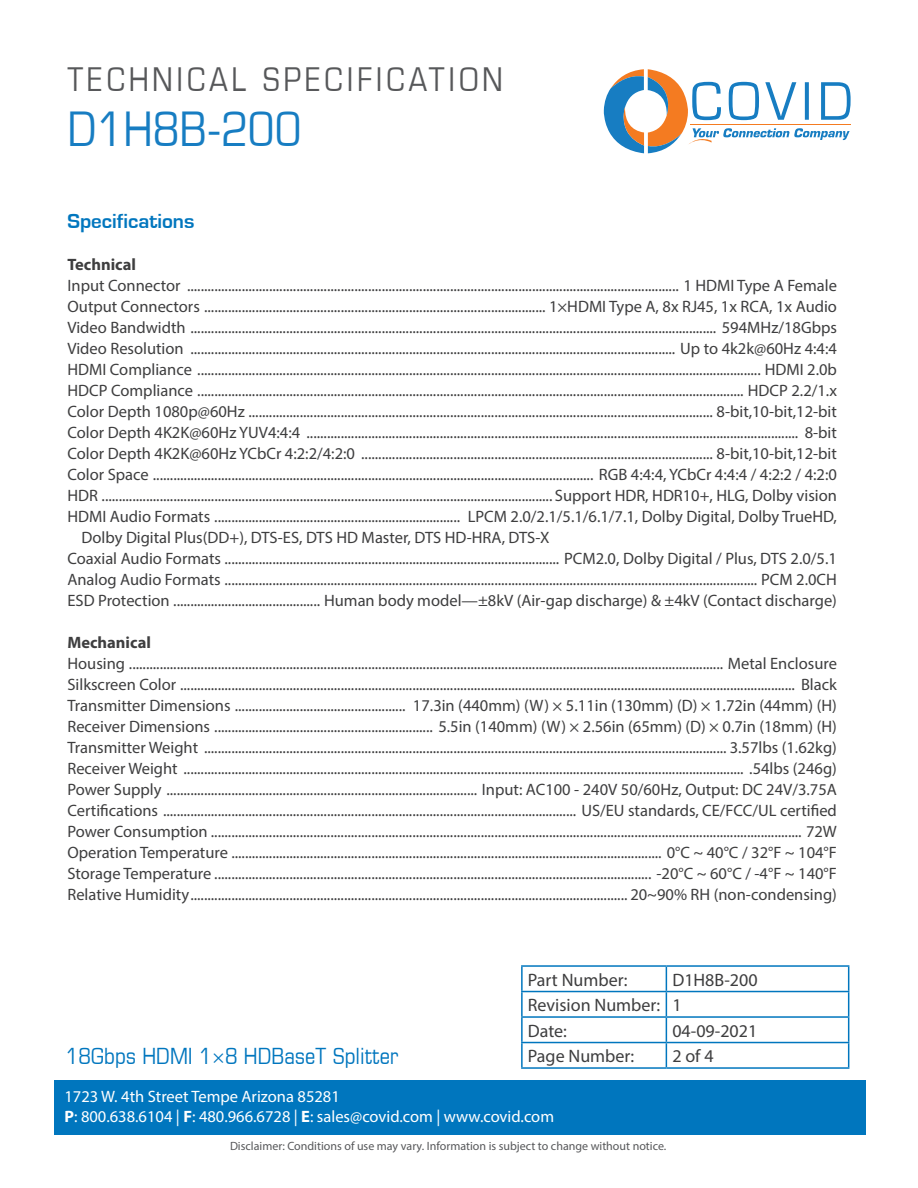
<style>
.page{position:relative;width:918px;height:1188px;background:#fff}
.page>*{position:absolute;margin:0;border:0;box-sizing:border-box;transform-origin:0 0}
.t1{font:condensed 48px "Eurostile";color:#177dc2}
.t2{font:condensed 33px "Eurostile";letter-spacing:.1em;color:#57585a}
.t3{font:condensed 22.5px "Eurostile";color:#0076be}
.t4{font:700 21px "Eurostile";color:#0076be}
.t5{font:18px/25.5px "Myriad Pro";color:#3e3e3f}
.t6{font:16.5px/21px "Myriad Pro";color:#3e3e3f;text-align:justify}
.t7{font:16.5px/19.8px "Myriad Pro";color:#fff}
.t8{font:700 16.5px "Myriad Pro";color:#3e3e3f}
.t9{font:12px "Myriad Pro";color:#57585a}
.s1{font-weight:700}
</style>
<div class="page">
<div style="left:54px;top:1080px;width:812px;height:55px;background:#0076be"></div>
<svg style="left:604px;top:69px;width:247px;height:84px"></svg>
<hr style="left:521px;top:965px;width:145px;height:2px;background:#0076be">
<hr style="left:521px;top:967px;width:2px;height:24px;background:#0076be">
<hr style="left:521px;top:991px;width:145px;height:1px;background:#0076be">
<hr style="left:521px;top:992px;width:2px;height:24px;background:#0076be">
<hr style="left:666px;top:965px;width:183px;height:2px;background:#0076be">
<hr style="left:666px;top:991px;width:183px;height:1px;background:#0076be">
<hr style="left:666px;top:1016px;width:183px;height:2px;background:#0076be">
<hr style="left:666px;top:1042px;width:183px;height:1px;background:#0076be">
<svg style="left:848px;top:967px;width:1px;height:100px"></svg>
<hr style="left:666px;top:1067px;width:183px;height:2px;background:#0076be">
<hr style="left:521px;top:1016px;width:145px;height:2px;background:#0076be">
<hr style="left:521px;top:1018px;width:2px;height:24px;background:#0076be">
<hr style="left:521px;top:1042px;width:145px;height:1px;background:#0076be">
<hr style="left:521px;top:1043px;width:2px;height:24px;background:#0076be">
<svg style="left:666px;top:967px;width:1px;height:100px"></svg>
<hr style="left:521px;top:1067px;width:145px;height:2px;background:#0076be">
<h2 class="t2" style="left:68px;top:60px;width:437px">TECHNICAL SPECIFICATION</h2>
<h1 class="t1" style="left:68px;top:101px;width:235px">D1H8B-200</h1>
<p class="t4" style="left:68px;top:209px;width:129px">Specifications</p>
<p class="t8" style="left:68px;top:254px;width:70px">Technical</p>
<p class="t6" style="left:68px;top:275px;width:771px">Input Connector ................................................................................................................................................ 1 HDMI Type A Female</p>
<p class="t6" style="left:68px;top:296px;width:771px">Output Connectors .................................................................................................... 1×HDMI Type A, 8x RJ45, 1x RCA, 1x Audio</p>
<p class="t6" style="left:67px;top:317px;width:771px">Video Bandwidth .......................................................................................................................................................... 594MHz/18Gbps</p>
<p class="t6" style="left:67px;top:338px;width:771px">Video Resolution .............................................................................................................................................. Up to 4k2k@60Hz 4:4:4</p>
<p class="t6" style="left:67px;top:359px;width:771px">HDMI Compliance ..................................................................................................................................................................... HDMI 2.0b</p>
<p class="t6" style="left:67px;top:380px;width:771px">HDCP Compliance ................................................................................................................................................................ HDCP 2.2/1.x</p>
<p class="t6" style="left:67px;top:401px;width:771px">Color Depth 1080p@60Hz ........................................................................................................................................ 8-bit,10-bit,12-bit</p>
<p class="t6" style="left:67px;top:422px;width:771px">Color Depth 4K2K@60Hz YUV4:4:4 ................................................................................................................................................ 8-bit</p>
<p class="t6" style="left:67px;top:443px;width:771px">Color Depth 4K2K@60Hz YCbCr 4:2:2/4:2:0 ....................................................................................................... 8-bit,10-bit,12-bit</p>
<p class="t6" style="left:67px;top:464px;width:771px">Color Space ................................................................................................................................. RGB 4:4:4, YCbCr 4:4:4 / 4:2:2 / 4:2:0</p>
<p class="t6" style="left:67px;top:485px;width:771px">HDR .................................................................................................................................... Support HDR, HDR10+, HLG, Dolby vision</p>
<p class="t6" style="left:67px;top:506px;width:771px">HDMI Audio Formats ........................................................................ LPCM 2.0/2.1/5.1/6.1/7.1, Dolby Digital, Dolby TrueHD,</p>
<p class="t6" style="left:81px;top:527px;width:470px">Dolby Digital Plus(DD+), DTS-ES, DTS HD Master, DTS HD-HRA, DTS-X</p>
<p class="t6" style="left:67px;top:548px;width:771px">Coaxial Audio Formats .................................................................................................. PCM2.0, Dolby Digital / Plus, DTS 2.0/5.1</p>
<p class="t6" style="left:67px;top:569px;width:771px">Analog Audio Formats ............................................................................................................................................................ PCM 2.0CH</p>
<p class="t6" style="left:67px;top:590px;width:771px">ESD Protection ........................................... Human body model—±8kV (Air-gap discharge) &amp; ±4kV (Contact discharge)</p>
<p class="t8" style="left:67px;top:632px;width:85px">Mechanical</p>
<p class="t6" style="left:67px;top:653px;width:771px">Housing .............................................................................................................................................................................. Metal Enclosure Silkscreen Color .................................................................................................................................................................................... Black Transmitter Dimensions .................................................. 17.3in (440mm) (W) × 5.11in (130mm) (D) × 1.72in (44mm) (H)<br>Receiver Dimensions ................................................................ 5.5in (140mm) (W) × 2.56in (65mm) (D) × 0.7in (18mm) (H)<br>Transmitter Weight ......................................................................................................................................................... 3.57lbs (1.62kg)<br>Receiver Weight .................................................................................................................................................................... .54lbs (246g)<br>Power Supply ........................................................................................... Input: AC100 - 240V 50/60Hz, Output: DC 24V/3.75A Certifications ......................................................................................................................... US/EU standards, CE/FCC/UL certified Power Consumption ............................................................................................................................................................................. 72W Operation Temperature .............................................................................................................................. 0°C ~ 40°C / 32°F ~ 104°F Storage Temperature ................................................................................................................................ -20°C ~ 60°C / -4°F ~ 140°F Relative Humidity................................................................................................................................ 20~90% RH (non-condensing)</p>
<p class="t5" style="left:528px;top:966px;width:101px">Part Number:</p>
<p class="t5" style="left:528px;top:966px;width:231px;text-indent:145px">D1H8B-200<br>Revision Number: 1<br>Date:</p>
<p class="t5" style="left:672px;top:1017px;width:86px">04-09-2021</p>
<h3 class="t3" style="left:66px;top:1042px;width:334px">18Gbps HDMI 1×8 HDBaseT Splitter</h3>
<p class="t5" style="left:528px;top:1043px;width:108px">Page Number:</p>
<p class="t5" style="left:672px;top:1043px;width:43px">2 of 4</p>
<p class="t7" style="left:64px;top:1087px;width:491px">1723 W. 4th Street Tempe Arizona 85281<br><span class="s1">P</span>: 800.638.6104 | <span class="s1">F</span>: 480.966.6728 | <span class="s1">E</span>: sales@covid.com | www.covid.com</p>
<p class="t9" style="left:230px;top:1139px;width:438px">Disclaimer: Conditions of use may vary. Information is subject to change without notice.</p>
</div>
